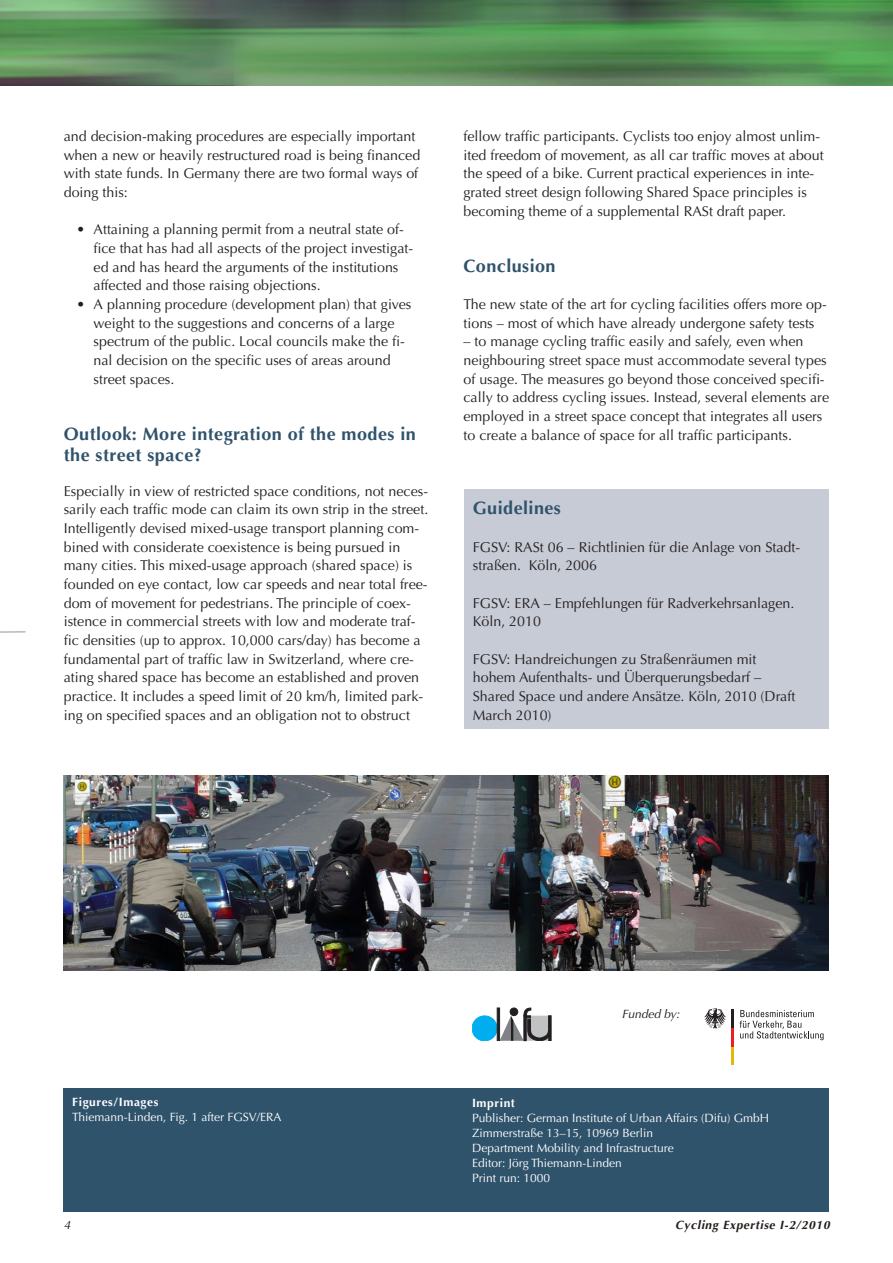
<style>
.page{position:relative;width:893px;height:1263px;background:#fff}
.page>*{position:absolute;margin:0;border:0;box-sizing:border-box;transform-origin:0 0}
.t1{font:700 18px/21px "Optima";letter-spacing:.025em;color:#30536c}
.t2{font:14.25px/18.6px "Optima";color:#231f20}
.t3{font:12px/15px "Optima";color:#fff}
.t4{font:italic 700 12px "Optima";letter-spacing:.05em;color:#241e1b}
.t5{font:700 12px "Optima";letter-spacing:.05em;color:#fff}
.t6{font:italic 12px "Optima";color:#231f20}
</style>
<div class="page">
<img style="left:0;top:0;width:893px;height:85px">
<div style="left:64px;top:1089px;width:765px;height:123px;background:#30536c"></div>
<svg style="left:0;top:631px;width:26px;height:1px"></svg>
<svg style="left:704px;top:1008px;width:22px;height:20px"></svg>
<hr style="left:731px;top:1046px;width:3px;height:19px;background:#e4b807">
<hr style="left:731px;top:1028px;width:3px;height:18px;background:#ee1d23">
<hr style="left:731px;top:1009px;width:3px;height:19px;background:#231f20">
<svg style="left:739px;top:1010px;width:84px;height:30px"></svg>
<div style="left:472px;top:1016px;width:25px;height:25px;background:#00aeef;border-radius:50%"></div>
<div style="left:472px;top:1016px;width:25px;height:25px;border:1px solid #00aeef;border-radius:50%"></div>
<div style="left:497px;top:1008px;width:3px;height:33px;border:1px solid #231f20"></div>
<svg style="left:500px;top:1008px;width:51px;height:33px"></svg>
<div style="left:464px;top:489px;width:365px;height:239px;background:#c7cbd6"></div>
<img style="left:64px;top:776px;width:764px;height:194px">
<p class="t2" style="left:64px;top:127px;width:358px">and decision-making procedures are especially important when a new or heavily restructured road is being financed with state funds. In Germany there are two formal ways of doing this:</p>
<p class="t2" style="left:94px;top:220px;width:321px;text-indent:-17px">• Attaining a planning permit from a neutral state of&shy;fice that has had all aspects of the project investigat&shy;ed and has heard the arguments of the institutions affected and those raising objections.</p>
<p class="t2" style="left:94px;top:295px;width:319px;text-indent:-17px">• A planning procedure (development plan) that gives weight to the suggestions and concerns of a large spectrum of the public. Local councils make the fi&shy;nal decision on the specific uses of areas around street spaces.</p>
<p class="t1" style="left:64px;top:423px;width:354px">Outlook: More integration of the modes in the street space?</p>
<p class="t2" style="left:64px;top:482px;width:366px">Especially in view of restricted space conditions, not neces&shy;sarily each traffic mode can claim its own strip in the street.<br>Intelligently devised mixed-usage transport planning com&shy;bined with considerate coexistence is being pursued in many cities. This mixed-usage approach (shared space) is founded on eye contact, low car speeds and near total free&shy;dom of movement for pedestrians. The principle of coex&shy;istence in commercial streets with low and moderate traf&shy;fic densities (up to approx. 10,000 cars/day) has become a fundamental part of traffic law in Switzerland, where cre&shy;ating shared space has become an established and proven practice. It includes a speed limit of 20 km/h, limited park&shy;ing on specified spaces and an obligation not to obstruct</p>
<p class="t2" style="left:463px;top:127px;width:362px">fellow traffic participants. Cyclists too enjoy almost unlim&shy;ited freedom of movement, as all car traffic moves at about the speed of a bike. Current practical experiences in inte&shy;grated street design following Shared Space principles is becoming theme of a supplemental RASt draft paper.</p>
<p class="t1" style="left:463px;top:255px;width:94px">Conclusion</p>
<p class="t2" style="left:463px;top:295px;width:365px">The new state of the art for cycling facilities offers more op&shy;tions – most of which have already undergone safety tests</p>
<p class="t2" style="left:463px;top:332px;width:367px">– to manage cycling traffic easily and safely, even when neighbouring street space must accommodate several types of usage. The measures go beyond those conceived specifi&shy;cally to address cycling issues. Instead, several elements are employed in a street space concept that integrates all users to create a balance of space for all traffic participants.</p>
<p class="t1" style="left:473px;top:498px;width:90px">Guidelines</p>
<p class="t2" style="left:473px;top:538px;width:329px">FGSV: RASt 06 – Richtlinien für die Anlage von Stadt&shy;straßen. Köln, 2006</p>
<p class="t2" style="left:473px;top:594px;width:323px">FGSV: ERA – Empfehlungen für Radverkehrsanlagen.<br>Köln, 2010</p>
<p class="t2" style="left:473px;top:650px;width:324px">FGSV: Handreichungen zu Straßenräumen mit hohem Aufenthalts- und Überquerungsbedarf – Shared Space und andere Ansätze. Köln, 2010 (Draft March 2010)</p>
<p class="t5" style="left:72px;top:1095px;width:88px">Figures/Images</p>
<p class="t3" style="left:72px;top:1109px;width:211px">Thiemann-Linden, Fig. 1 after FGSV/ERA</p>
<p class="t6" style="left:622px;top:1007px;width:59px">Funded by:</p>
<p class="t5" style="left:472px;top:1096px;width:44px">Imprint</p>
<p class="t3" style="left:472px;top:1110px;width:299px">Publisher: German Institute of Urban Affairs (Difu) GmbH Zimmerstraße 13–15, 10969 Berlin<br>Department Mobility and Infrastructure<br>Editor: Jörg Thiemann-Linden<br>Print run: 1000</p>
<p class="t6" style="left:64px;top:1218px;width:8px">4</p>
<p class="t4" style="left:675px;top:1218px;width:156px">Cycling Expertise I-2/2010</p>
</div>
